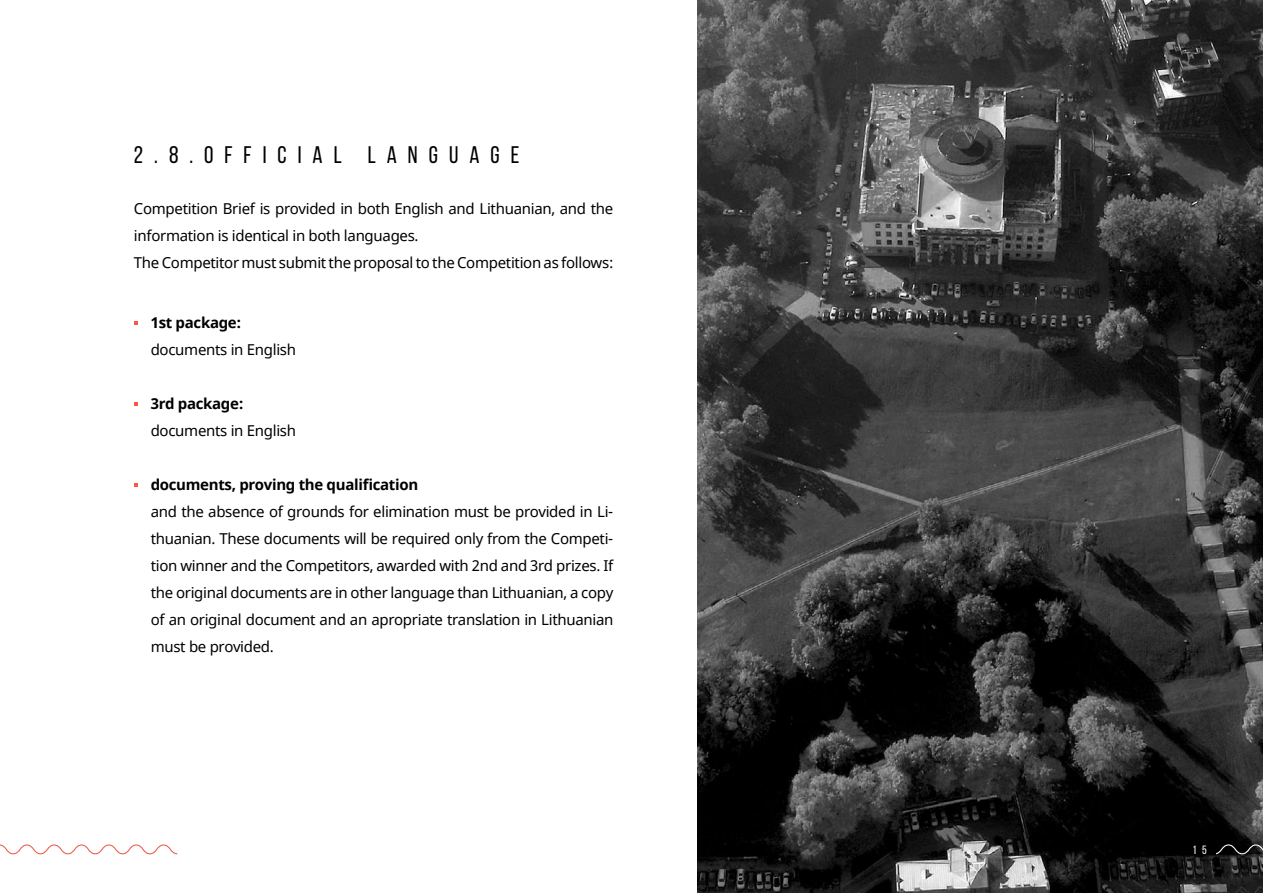
<style>
.page{position:relative;width:1263px;height:893px;background:#fff}
.page>*{position:absolute;margin:0;border:0;box-sizing:border-box;transform-origin:0 0}
.t1{font:24px "Bebas Neue";letter-spacing:.46em;color:#000}
.t2{font:15px/27px "Noto Sans";letter-spacing:-.02em;color:#000}
.t3{font:700 15px "Noto Sans";letter-spacing:-.02em;color:#000}
.t4{font:12px "Bebas Neue";color:#fff}
</style>
<div class="page">
<img style="left:697px;top:0;width:566px;height:893px">
<svg style="left:1216px;top:844px;width:47px;height:11px"></svg>
<svg style="left:0;top:844px;width:178px;height:11px"></svg>
<h1 class="t1" style="left:134px;top:142px;width:387px">2.8.OFFICIAL LANGUAGE</h1>
<p class="t2" style="left:134px;top:196px;width:481px">Competition Brief is provided in both English and Lithuanian, and the information is identical in both languages.<br>The Competitor must submit the proposal to the Competition as follows:</p>
<p class="t3" style="left:151px;top:311px;width:92px">1st package:</p>
<p class="t2" style="left:151px;top:336px;width:147px">documents in English</p>
<p class="t3" style="left:151px;top:392px;width:94px">3rd package:</p>
<p class="t2" style="left:151px;top:417px;width:147px">documents in English</p>
<p class="t3" style="left:151px;top:473px;width:269px">documents, proving the qualification</p>
<p class="t2" style="left:151px;top:498px;width:464px;text-align:justify">and the absence of grounds for elimination must be provided in Li&shy;thuanian. These documents will be required only from the Competi&shy;tion winner and the Competitors, awarded with 2nd and 3rd prizes. If the original documents are in other language than Lithuanian, a copy of an original document and an apropriate translation in Lithuanian must be provided.</p>
<p class="t4" style="left:1192px;top:844px;width:16px">1 5</p>
</div>
